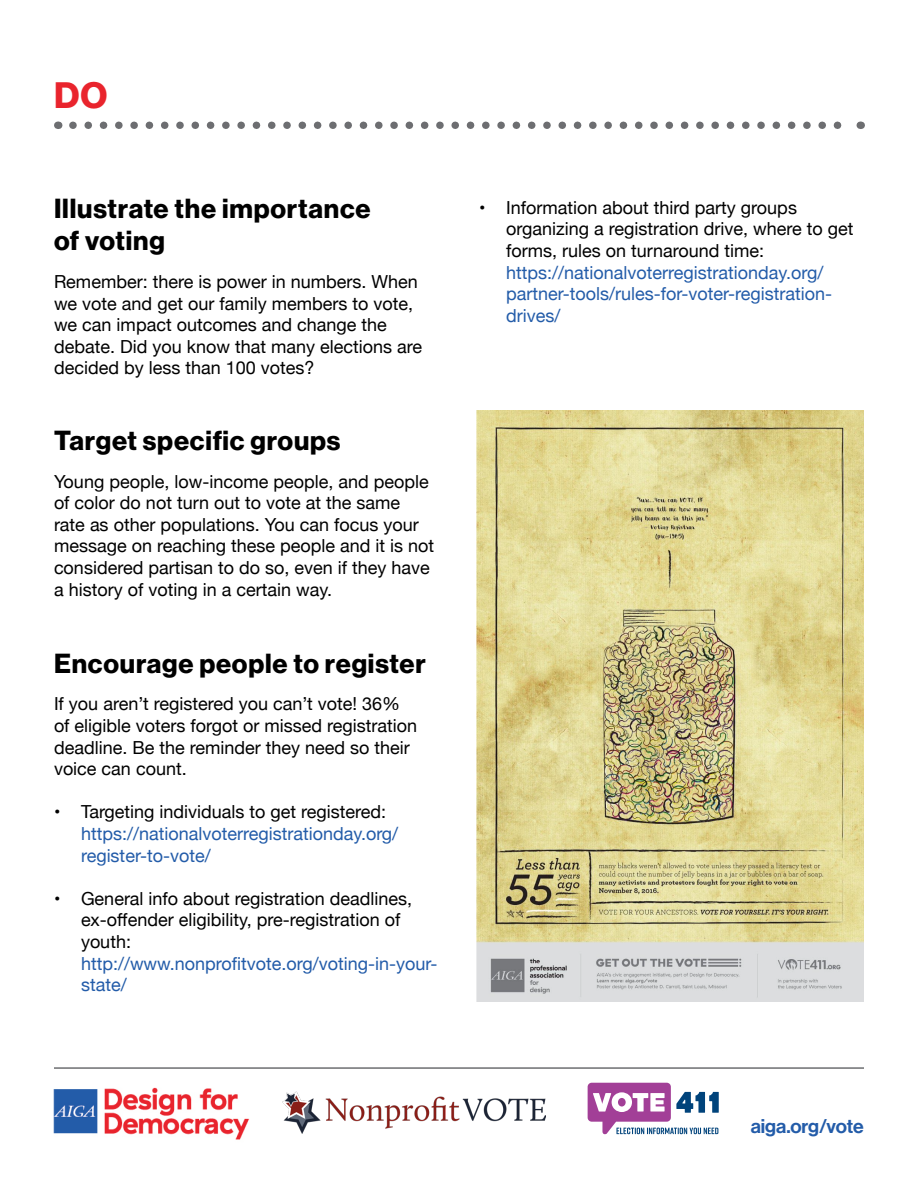
<style>
.page{position:relative;width:918px;height:1188px;background:#fff}
.page>*{position:absolute;margin:0;border:0;box-sizing:border-box;transform-origin:0 0}
.t1{font:36px "N Haas Grotesk DS Pro 75 Bd";color:#e9242d}
.t2{font:27px/32.4px "N Haas Grotesk DS Pro 75 Bd";letter-spacing:.03em;color:#000}
.t3{font:19.5px "N Haas Grotesk DS Pro 65 Md";letter-spacing:-.005em;color:#235ca9}
.t4{font:18px/21.6px "Helvetica Neue";color:#000}
.t5{font:18px/21.6px "Helvetica Neue";color:#235ca9}
</style>
<div class="page">
<img style="left:53px;top:1087px;width:197px;height:53px">
<hr style="left:54px;top:1067px;width:810px;height:2px;background:#6d6e71">
<img style="left:282px;top:1092px;width:263px;height:42px">
<svg style="left:588px;top:1083px;width:131px;height:51px"></svg>
<svg style="left:73px;top:122px;width:769px;height:7px"></svg>
<img style="left:476px;top:411px;width:388px;height:590px">
<h1 class="t1" style="left:54px;top:75px;width:55px">DO</h1>
<h2 class="t2" style="left:54px;top:192px;width:318px">Illustrate the importance of voting</h2>
<p class="t4" style="left:54px;top:272px;width:370px">Remember: there is power in numbers. When we vote and get our family members to vote, we can impact outcomes and change the debate. Did you know that many elections are decided by less than 100 votes?</p>
<h2 class="t2" style="left:54px;top:425px;width:288px">Target specific groups</h2>
<p class="t4" style="left:54px;top:472px;width:382px">Young people, low-income people, and people of color do not turn out to vote at the same rate as other populations. You can focus your message on reaching these people and it is not considered partisan to do so, even if they have a history of voting in a certain way.</p>
<h2 class="t2" style="left:54px;top:648px;width:373px">Encourage people to register</h2>
<p class="t4" style="left:54px;top:694px;width:365px">If you aren’t registered you can’t vote! 36% of eligible voters forgot or missed registration deadline. Be the reminder they need so their voice can count.</p>
<p class="t4" style="left:54px;top:802px;width:334px">• Targeting individuals to get registered:</p>
<p class="t5" style="left:81px;top:824px;width:319px">https://nationalvoterregistrationday.org/ register-to-vote/</p>
<p class="t4" style="left:81px;top:889px;width:333px;text-indent:-27px">• General info about registration deadlines, ex-offender eligibility, pre-registration of youth:</p>
<p class="t5" style="left:81px;top:953px;width:358px">http://www.nonprofitvote.org/voting-in-your&shy;state/</p>
<p class="t4" style="left:506px;top:198px;width:349px;text-indent:-27px">• Information about third party groups organizing a registration drive, where to get forms, rules on turnaround time:</p>
<p class="t5" style="left:506px;top:263px;width:328px">https://nationalvoterregistrationday.org/ partner-tools/rules-for-voter-registration&shy;drives/</p>
<p class="t3" style="left:751px;top:1114px;width:114px">aiga.org/vote</p>
</div>
